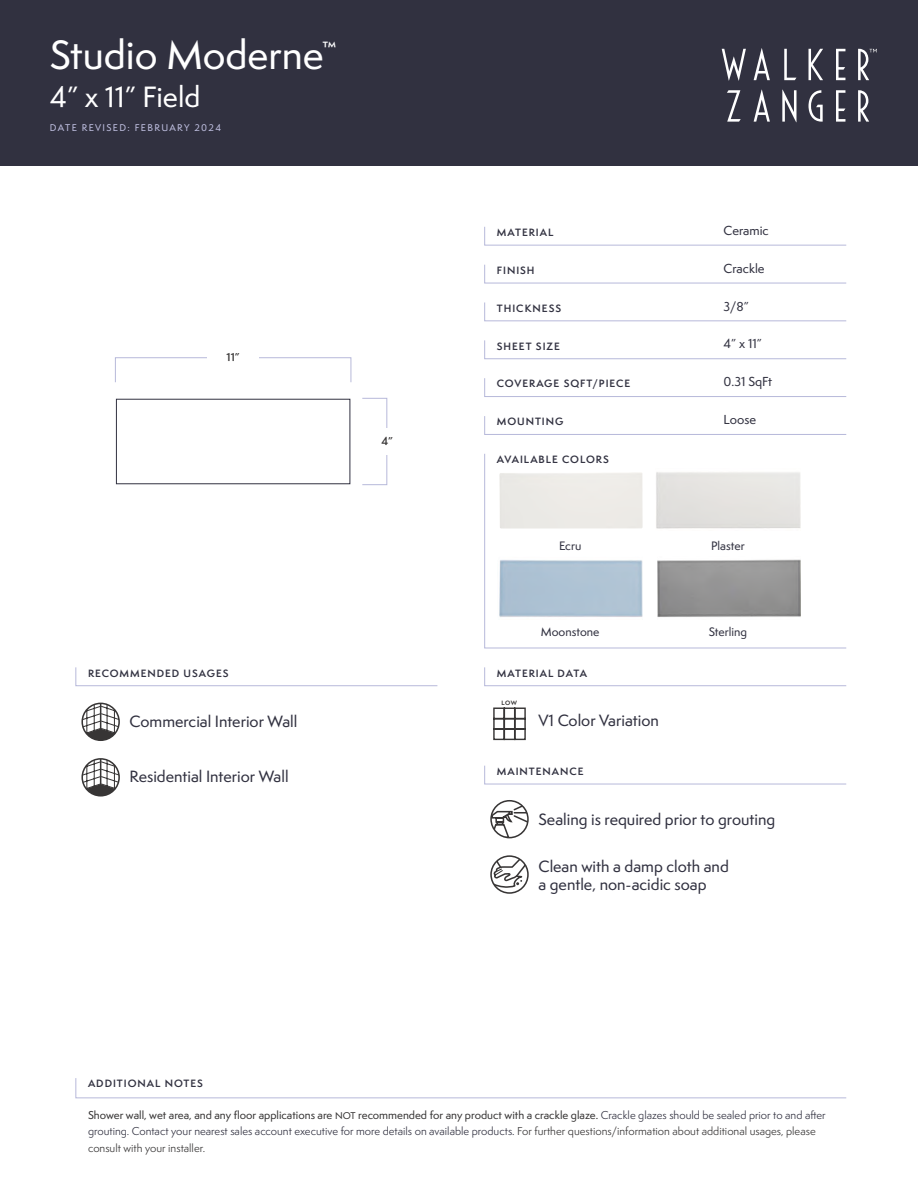
<style>
.page{position:relative;width:918px;height:1188px;background:#fff}
.page>*{position:absolute;margin:0;border:0;box-sizing:border-box;transform-origin:0 0}
.t1{font:500 37.5px "Semplicita Pro";color:#fff}
.t2{font:500 27px "Semplicita Pro";color:#fff}
.t3{font:500 15px/18px "Semplicita Pro";color:#313140}
.t4{font:500 15px "Semplicita Pro";color:#fff}
.t5{font:500 12px "Semplicita Pro";color:#313140}
.t6{font:500 11.25px "Semplicita Pro";color:#313140}
.t7{font:10.5px/16.5px "Semplicita Pro";color:#313140}
.t8{font:600 10.5px "Semplicita Pro";color:#373535}
.t9{font:600 9.75px "Semplicita Pro";letter-spacing:.1em;color:#313140}
.t10{font:500 9px "Semplicita Pro";letter-spacing:.15em;color:#bfbfe0}
.t11{font:700 5.7px "Semplicita Pro";color:#373535}
.s1{font-weight:500;color:#373535}
.s2{font-weight:500;font-size:9px;color:#373535}
.s3{color:#373535}
</style>
<div class="page">
<div style="left:0;top:0;width:918px;height:166px;background:#313140"></div>
<svg style="left:809px;top:49px;width:14px;height:31px"></svg>
<svg style="left:722px;top:49px;width:24px;height:32px"></svg>
<svg style="left:754px;top:48px;width:16px;height:32px"></svg>
<svg style="left:784px;top:49px;width:12px;height:31px"></svg>
<svg style="left:836px;top:49px;width:9px;height:31px"></svg>
<svg style="left:858px;top:90px;width:11px;height:32px"></svg>
<svg style="left:754px;top:90px;width:16px;height:32px"></svg>
<svg style="left:782px;top:90px;width:15px;height:32px"></svg>
<svg style="left:809px;top:90px;width:14px;height:32px"></svg>
<svg style="left:727px;top:90px;width:14px;height:32px"></svg>
<svg style="left:836px;top:90px;width:9px;height:32px"></svg>
<svg style="left:858px;top:49px;width:19px;height:31px"></svg>
<svg style="left:484px;top:667px;width:363px;height:19px"></svg>
<svg style="left:484px;top:765px;width:362px;height:20px"></svg>
<svg style="left:75px;top:667px;width:363px;height:19px"></svg>
<svg style="left:484px;top:453px;width:362px;height:196px"></svg>
<svg style="left:493px;top:707px;width:33px;height:33px"></svg>
<svg style="left:491px;top:802px;width:37px;height:35px"></svg>
<div style="left:490px;top:800px;width:39px;height:38px;border:2px solid #373535;border-radius:50%"></div>
<div style="left:490px;top:855px;width:39px;height:39px;border:2px solid #373535;border-radius:50%"></div>
<svg style="left:491px;top:856px;width:37px;height:33px"></svg>
<svg style="left:484px;top:226px;width:363px;height:20px"></svg>
<svg style="left:484px;top:302px;width:363px;height:20px"></svg>
<svg style="left:484px;top:378px;width:363px;height:19px"></svg>
<svg style="left:484px;top:264px;width:363px;height:20px"></svg>
<svg style="left:484px;top:340px;width:363px;height:20px"></svg>
<svg style="left:484px;top:416px;width:363px;height:19px"></svg>
<svg style="left:82px;top:703px;width:37px;height:37px"></svg>
<div style="left:81px;top:703px;width:39px;height:38px;border:2px solid #373535;border-radius:50%"></div>
<svg style="left:84px;top:759px;width:35px;height:35px"></svg>
<div style="left:81px;top:758px;width:39px;height:39px;border:2px solid #373535;border-radius:50%"></div>
<div style="left:115px;top:357px;width:236px;height:26px;border:1px solid #b7b9da"></div>
<div style="left:207px;top:349px;width:52px;height:17px;background:#fff"></div>
<div style="left:362px;top:398px;width:25px;height:87px;border:1px solid #b7b9da"></div>
<div style="left:358px;top:428px;width:58px;height:27px;background:#fff"></div>
<div style="left:499px;top:472px;width:144px;height:57px;background:#edeae6"></div>
<img style="left:498px;top:556px;width:145px;height:63px">
<img style="left:656px;top:468px;width:144px;height:63px">
<img style="left:657px;top:556px;width:143px;height:63px">
<div style="left:116px;top:399px;width:234px;height:85px;border:1px solid #313140"></div>
<svg style="left:75px;top:1078px;width:772px;height:21px"></svg>
<h1 class="t1" style="left:50px;top:28px;width:275px">Studio Moderne</h1>
<h2 class="t2" style="left:50px;top:77px;width:152px">4” x 11” Field</h2>
<h3 class="t4" style="left:322px;top:37px;width:16px">™</h3>
<p class="t10" style="left:50px;top:121px;width:173px">DATE REVISED: FEBRUARY 2024</p>
<p class="t8" style="left:227px;top:349px;width:15px">11”</p>
<p class="t8" style="left:381px;top:433px;width:13px">4”</p>
<p class="t9" style="left:88px;top:666px;width:142px">RECOMMENDED USAGES</p>
<h3 class="t3" style="left:130px;top:712px;width:169px">Commercial Interior Wall</h3>
<h3 class="t3" style="left:130px;top:767px;width:160px">Residential Interior Wall</h3>
<p class="t9" style="left:497px;top:225px;width:58px">MATERIAL</p>
<p class="t9" style="left:497px;top:263px;width:39px">FINISH</p>
<p class="t9" style="left:497px;top:301px;width:66px">THICKNESS</p>
<p class="t9" style="left:497px;top:339px;width:65px">SHEET SIZE</p>
<p class="t9" style="left:497px;top:377px;width:135px">COVERAGE SQFT/PIECE</p>
<p class="t9" style="left:497px;top:415px;width:68px">MOUNTING</p>
<p class="t9" style="left:497px;top:452px;width:113px">AVAILABLE COLORS</p>
<p class="t6" style="left:559px;top:537px;width:24px">Ecru</p>
<p class="t6" style="left:541px;top:624px;width:60px">Moonstone</p>
<p class="t9" style="left:497px;top:666px;width:92px">MATERIAL DATA</p>
<p class="t11" style="left:502px;top:699px;width:17px">LOW</p>
<h3 class="t3" style="left:538px;top:712px;width:122px">V1 Color Variation</h3>
<p class="t9" style="left:497px;top:764px;width:88px">MAINTENANCE</p>
<p class="t5" style="left:724px;top:222px;width:47px">Ceramic</p>
<p class="t5" style="left:724px;top:260px;width:43px">Crackle</p>
<p class="t5" style="left:724px;top:298px;width:27px">3/8”</p>
<p class="t5" style="left:724px;top:335px;width:40px">4” x 11”</p>
<p class="t5" style="left:724px;top:373px;width:50px">0.31 SqFt</p>
<p class="t5" style="left:724px;top:411px;width:34px">Loose</p>
<p class="t6" style="left:711px;top:537px;width:35px">Plaster</p>
<p class="t6" style="left:709px;top:624px;width:40px">Sterling</p>
<h3 class="t3" style="left:538px;top:810px;width:238px">Sealing is required prior to grouting</h3>
<h3 class="t3" style="left:538px;top:857px;width:192px">Clean with a damp cloth and a gentle, non-acidic soap</h3>
<p class="t9" style="left:88px;top:1076px;width:117px">ADDITIONAL NOTES</p>
<p class="t7" style="left:88px;top:1107px;width:739px"><span class="s1">Shower wall, wet area, and any floor applications are</span> <span class="s2">NOT</span> <span class="s1">recommended for any product with a crackle glaze.</span> Crackle glazes should be sealed prior to and after grouting. Contact your nearest sales account executive for more details on available products. <span class="s3">For further questions/information about additional usages, please consult with your installer.</span></p>
</div>
